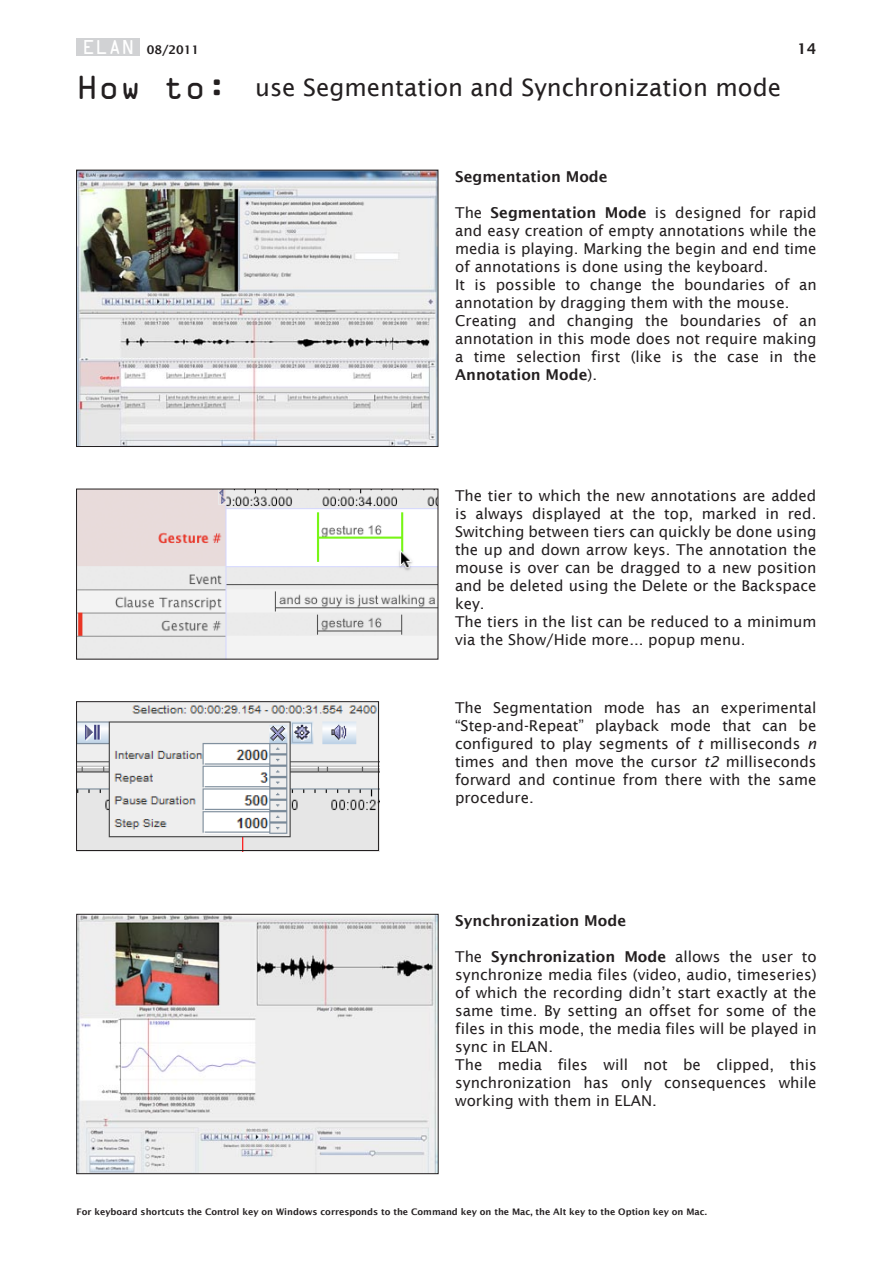
<style>
.page{position:relative;width:893px;height:1263px;background:#fff}
.page>*{position:absolute;margin:0;border:0;box-sizing:border-box;transform-origin:0 0}
.t1{font:30px "OCRA Std";color:#231f20}
.t2{font:24px "Lucida Sans";color:#231f20}
.t3{font:18px "OCRA Std";color:#fff}
.t4{font:15px/18px "Lucida Sans";color:#231f20}
.t5{font:600 15px "Lucida Sans";color:#231f20}
.t6{font:600 12px "Lucida Sans";color:#231f20}
.t7{font:600 9px "Lucida Sans";color:#231f20}
.s1{font-weight:600}
.s2{font-style:italic}
</style>
<div class="page">
<div style="left:77px;top:38px;width:63px;height:17px;background:#d1d2d4"></div>
<img style="left:78px;top:172px;width:358px;height:273px">
<div style="left:76px;top:170px;width:362px;height:277px;border:1px solid #231f20"></div>
<img style="left:79px;top:916px;width:357px;height:256px">
<div style="left:77px;top:914px;width:361px;height:260px;border:1px solid #231f20"></div>
<img style="left:78px;top:491px;width:358px;height:166px">
<img style="left:78px;top:703px;width:299px;height:146px">
<div style="left:76px;top:701px;width:303px;height:150px;border:1px solid #231f20"></div>
<p class="t3" style="left:83px;top:39px;width:53px">ELAN</p>
<h1 class="t1" style="left:77px;top:74px;width:153px">How to:</h1>
<p class="t6" style="left:147px;top:42px;width:54px">08/2011</p>
<p class="t5" style="left:797px;top:40px;width:21px">14</p>
<h2 class="t2" style="left:255px;top:74px;width:527px">use Segmentation and Synchronization mode</h2>
<p class="t5" style="left:455px;top:168px;width:154px">Segmentation Mode</p>
<p class="t4" style="left:455px;top:203px;width:363px">The <span class="s1">Segmentation Mode</span> is designed for rapid and easy creation of empty annotations while the media is playing. Marking the begin and end time of annotations is done using the keyboard.<br>It is possible to change the boundaries of an annotation by dragging them with the mouse.<br>Creating and changing the boundaries of an annotation in this mode does not require making a time selection first (like is the case in the <span class="s1">Annotation Mode</span>).</p>
<p class="t4" style="left:455px;top:486px;width:363px">The tier to which the new annotations are added is always displayed at the top, marked in red.<br>Switching between tiers can quickly be done using the up and down arrow keys. The annotation the mouse is over can be dragged to a new position and be deleted using the Delete or the Backspace key.<br>The tiers in the list can be reduced to a minimum via the Show/Hide more... popup menu.</p>
<p class="t4" style="left:455px;top:699px;width:363px;text-align:justify">The Segmentation mode has an experimental “Step-and-Repeat” playback mode that can be configured to play segments of <span class="s2">t</span> milliseconds <span class="s2">n </span>times and then move the cursor <span class="s2">t2</span> milliseconds forward and continue from there with the same procedure.</p>
<p class="t5" style="left:455px;top:912px;width:172px">Synchronization Mode</p>
<p class="t4" style="left:455px;top:947px;width:363px">The <span class="s1">Synchronization Mode</span> allows the user to synchronize media files (video, audio, timeseries) of which the recording didn’t start exactly at the same time. By setting an offset for some of the files in this mode, the media files will be played in sync in ELAN.<br>The media files will not be clipped, this synchronization has only consequences while working with them in ELAN.</p>
<p class="t7" style="left:77px;top:1206px;width:632px">For keyboard shortcuts the Control key on Windows corresponds to the Command key on the Mac, the Alt key to the Option key on Mac.</p>
</div>
